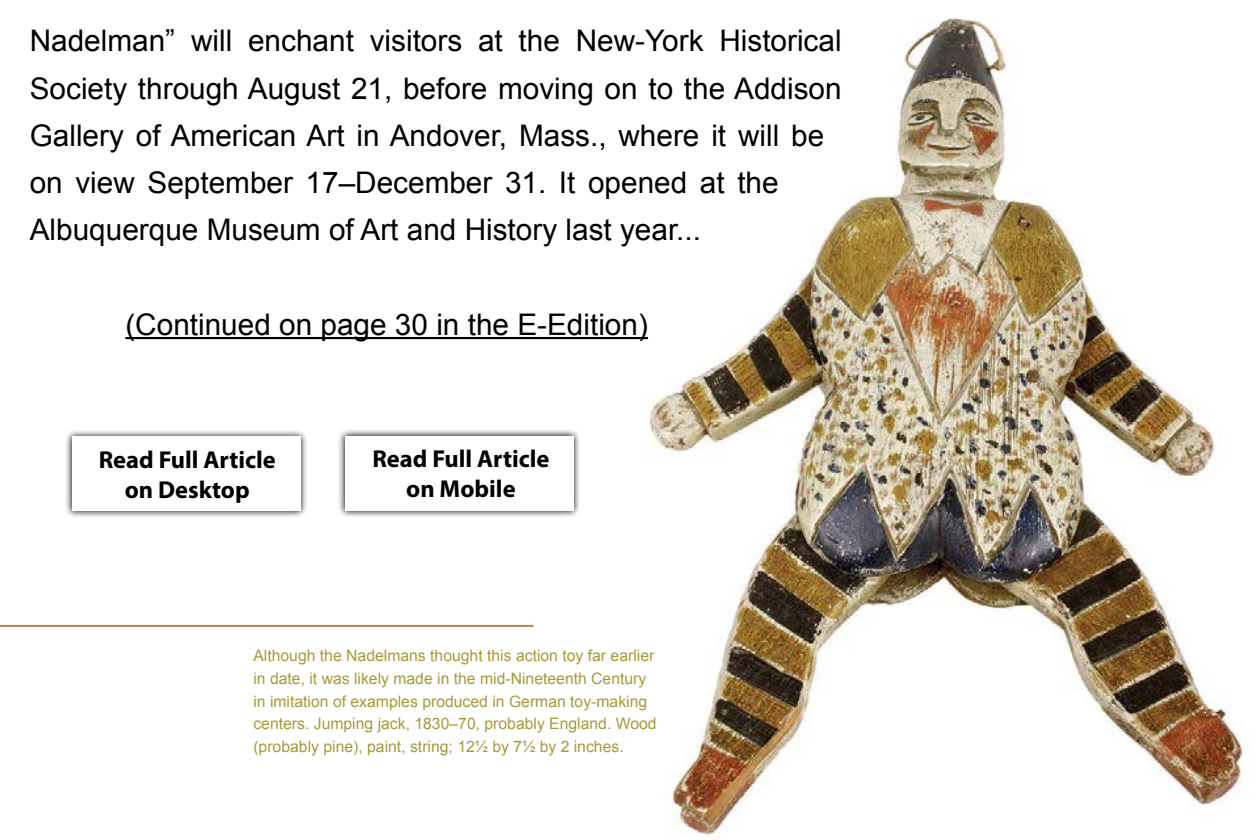
<style>
.page{position:relative;width:1260px;height:840px;background:#fff}
.page>*{position:absolute;margin:0;border:0;box-sizing:border-box;transform-origin:0 0}
.t1{font:29.75px/47.2px "Arial";color:#000}
.t2{font:700 24.5px/29.4px "Myriad Pro";color:#000;text-align:center}
.t3{font:15.75px/22.8px "Arial";color:#a59b39}
</style>
<div class="page">
<hr style="left:0;top:625px;width:533px;height:2px;background:#c4702f">
<img style="left:644px;top:18px;width:605px;height:818px">
<svg style="left:65px;top:431px;width:242px;height:86px"></svg>
<div style="left:72px;top:437px;width:229px;height:74px;background:#fff"></div>
<svg style="left:338px;top:430px;width:242px;height:87px;background:#c2c2c2"></svg>
<div style="left:345px;top:436px;width:229px;height:75px;background:#fff"></div>
<hr style="left:125px;top:337px;width:523px;height:2px;background:#000">
<p class="t1" style="left:30px;top:18px;width:813px">Nadelman” will enchant visitors at the New-York Historical Society through August 21, before moving on to the Addison Gallery of American Art in Andover, Mass., where it will be on view September 17–December 31. It opened at the Albuquerque Museum of Art and History last year...</p>
<p class="t1" style="left:125px;top:301px;width:524px">(Continued on page 30 in the E-Edition)</p>
<p class="t2" style="left:99px;top:444px;width:179px">Read Full Article on Desktop</p>
<p class="t2" style="left:372px;top:444px;width:179px">Read Full Article on Mobile</p>
<p class="t3" style="left:253px;top:644px;width:405px">Although the Nadelmans thought this action toy far earlier in date, it was likely made in the mid-Nineteenth Century in imitation of examples produced in German toy-making centers. Jumping jack, 1830–70, probably England. Wood (probably pine), paint, string; 12½ by 7½ by 2 inches.</p>
</div>
